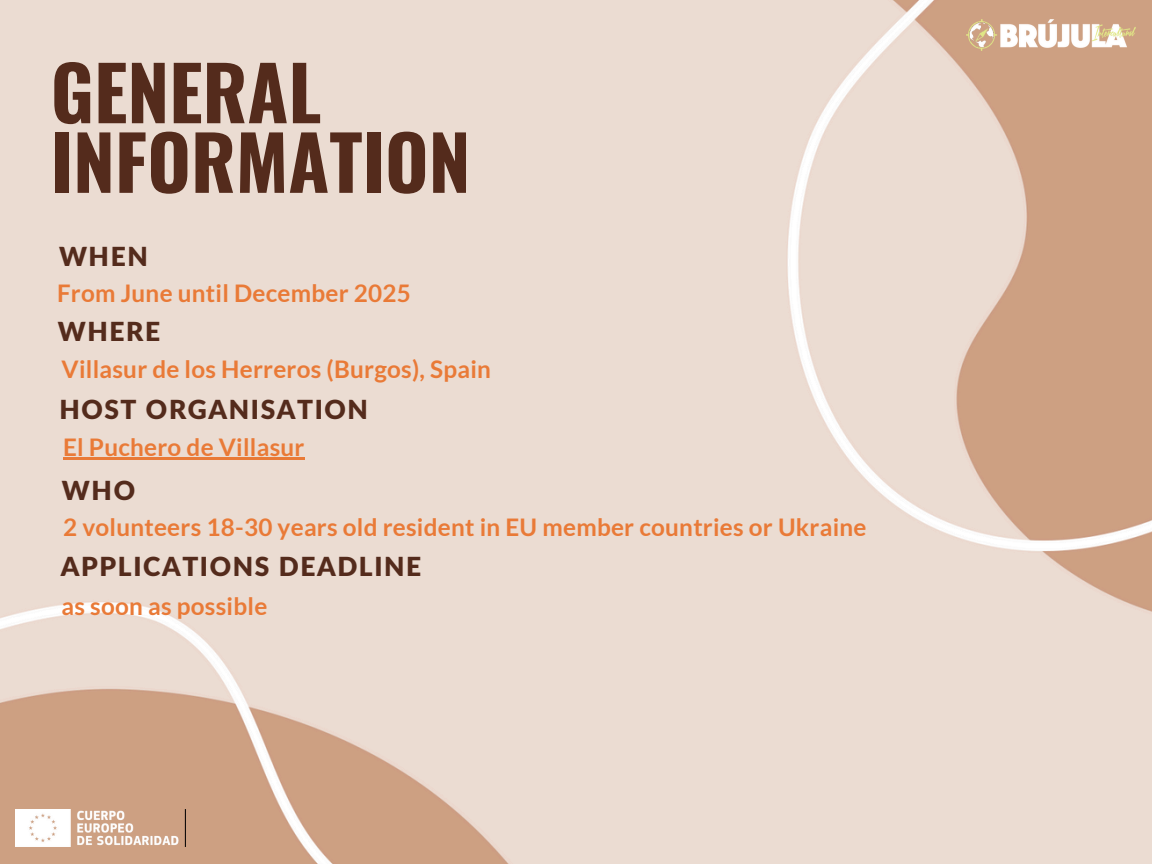
<style>
.page{position:relative;width:1152px;height:864px;background:#fff}
.page>*{position:absolute;margin:0;border:0;box-sizing:border-box;transform-origin:0 0}
.t1{font:700 74.55px/69.6px "Oswald";color:#542b1c}
.t2{font:900 26.25px "Lato Latin";letter-spacing:.06em;color:#542b1c}
.t3{font:700 24.3px "Lato";letter-spacing:.01em;color:#e97a37}
</style>
<div class="page">
<img style="left:0;top:0;width:1152px;height:864px">
<img style="left:966px;top:20px;width:169px;height:30px">
<img style="left:15px;top:809px;width:170px;height:38px">
<hr style="left:63px;top:458px;width:242px;height:2px;background:#e97a37">
<h1 class="t1" style="left:51px;top:55px;width:421px">GENERAL<br>INFORMATION</h1>
<h2 class="t2" style="left:59px;top:245px;width:90px">WHEN</h2>
<p class="t3" style="left:57px;top:278px;width:355px">From June until December 2025</p>
<p class="t2" style="left:58px;top:319px;width:104px">WHERE</p>
<h2 class="t3" style="left:62px;top:354px;width:431px">Villasur de los Herreros (Burgos), Spain</h2>
<h2 class="t2" style="left:59px;top:398px;width:310px">HOST ORGANISATION</h2>
<p class="t3" style="left:63px;top:432px;width:243px">El Puchero de Villasur</p>
<p class="t2" style="left:62px;top:479px;width:75px">WHO</p>
<h2 class="t3" style="left:63px;top:512px;width:805px">2 volunteers 18-30 years old resident in EU member countries or Ukraine</h2>
<h2 class="t2" style="left:61px;top:555px;width:362px">APPLICATIONS DEADLINE</h2>
<p class="t3" style="left:62px;top:591px;width:207px">as soon as possible</p>
</div>
